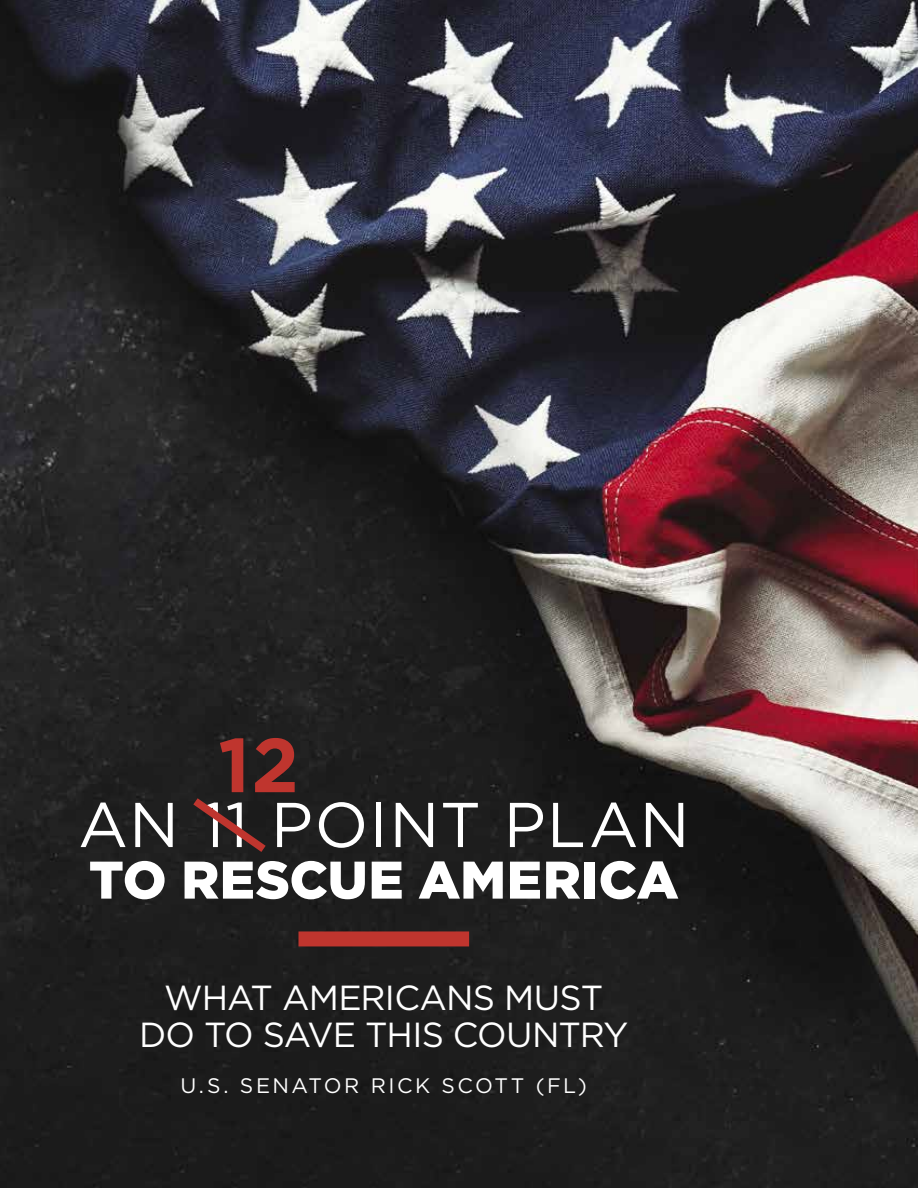
<style>
.page{position:relative;width:918px;height:1188px;background:#fff}
.page>*{position:absolute;margin:0;border:0;box-sizing:border-box;transform-origin:0 0}
.t1{font:700 76.35px "Gotham";color:#bf352e}
.t2{font:63.15px "Gotham";letter-spacing:.02em;color:#fff}
.t3{font:900 52.8px "Gotham";letter-spacing:.005em;color:#fff}
.t4{font:34.8px/37.3px "Gotham";letter-spacing:-.025em;color:#fff;text-align:center}
.t5{font:21px "Gotham";letter-spacing:.115em;color:#fff}
</style>
<div class="page">
<img style="left:0;top:0;width:918px;height:1188px">
<div style="left:298px;top:931px;width:171px;height:15px;background:#bf352e"></div>
<svg style="left:185px;top:791px;width:89px;height:68px;background:#2e2020"></svg>
<h1 class="t1" style="left:218px;top:721px;width:82px">12</h1>
<h2 class="t2" style="left:78px;top:790px;width:613px">AN 11 POINT PLAN</h2>
<h3 class="t3" style="left:89px;top:844px;width:591px">TO RESCUE AMERICA</h3>
<p class="t4" style="left:139px;top:978px;width:491px">WHAT AMERICANS MUST<br>DO TO SAVE THIS COUNTRY</p>
<p class="t5" style="left:181px;top:1074px;width:408px">U.S. SENATOR RICK SCOTT (FL)</p>
</div>
